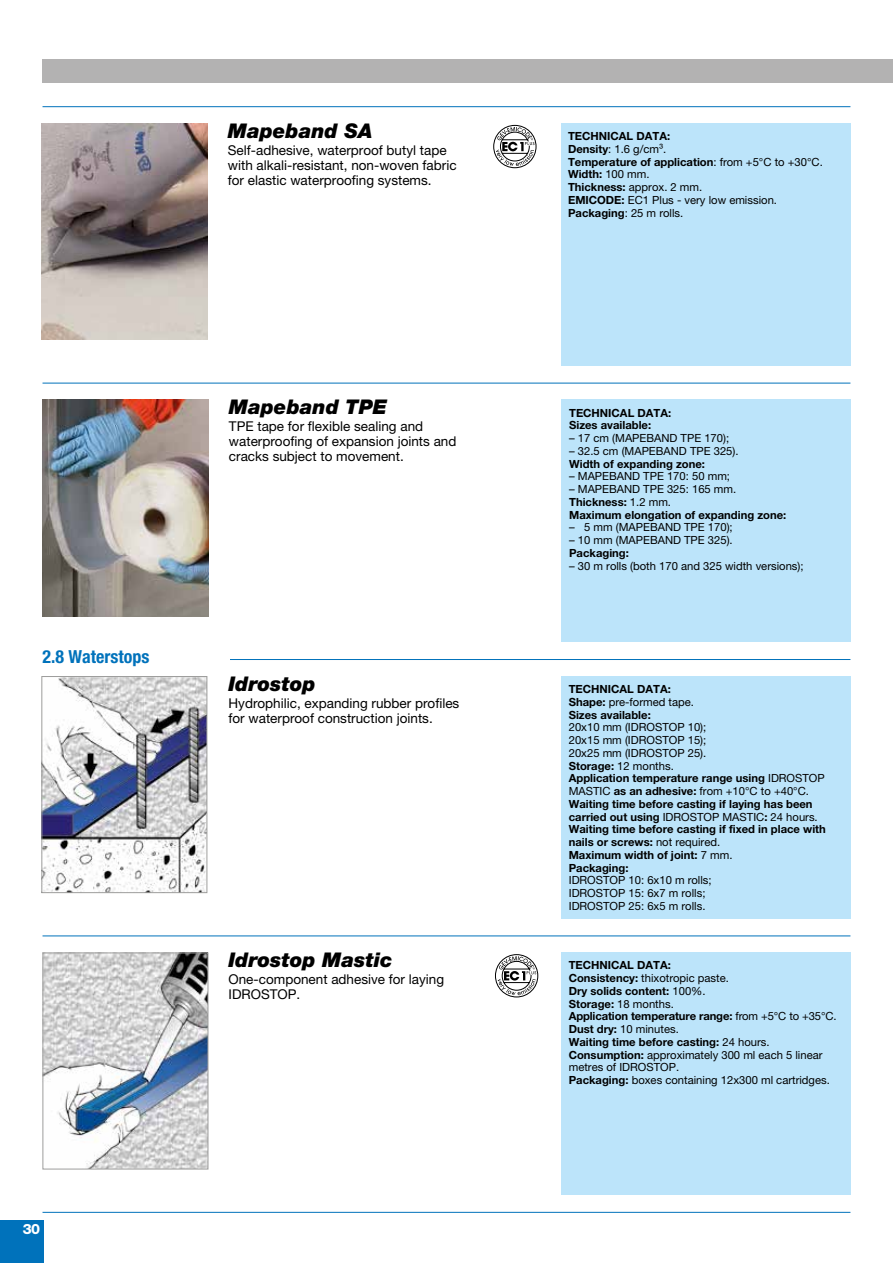
<style>
.page{position:relative;width:893px;height:1263px;background:#fff}
.page>*{position:absolute;margin:0;border:0;box-sizing:border-box;transform-origin:0 0}
.t1{font:italic 900 20.25px "Helvetica Neue LTW1 G";color:#000}
.t2{font:700 condensed 18px "Helvetica Neue LTW1 G";color:#0072bb}
.t3{font:800 14.25px "Helvetica Neue LTW1 G";color:#fff}
.t4{font:13.5px/15px "Helvetica Neue LTW1 G";color:#000}
.t5{font:700 11.25px/12.8px "Helvetica Neue LTW1 G";color:#000}
.t6{font:11.25px/12.8px "Helvetica Neue LTW1 G";color:#000}
.s1{font-weight:400}
.s2{font-weight:700}
</style>
<div class="page">
<hr style="left:43px;top:106px;width:807px;height:1px;background:#0072bb">
<hr style="left:43px;top:383px;width:807px;height:1px;background:#0072bb">
<hr style="left:43px;top:659px;width:807px;height:1px;background:#0072bb">
<hr style="left:43px;top:935px;width:807px;height:1px;background:#0072bb">
<hr style="left:43px;top:1212px;width:807px;height:1px;background:#0072bb">
<div style="left:0;top:1220px;width:43px;height:43px;background:#0072bb"></div>
<div style="left:43px;top:60px;width:850px;height:23px;background:#b3b2b2"></div>
<div style="left:561px;top:123px;width:289px;height:243px;background:#bce4fa"></div>
<div style="left:561px;top:400px;width:289px;height:242px;background:#bce4fa"></div>
<div style="left:561px;top:676px;width:289px;height:242px;background:#bce4fa"></div>
<div style="left:561px;top:952px;width:289px;height:243px;background:#bce4fa"></div>
<div style="left:43px;top:651px;width:187px;height:25px;background:#fff"></div>
<img style="left:43px;top:678px;width:162px;height:213px">
<div style="left:41px;top:676px;width:166px;height:217px;border:1px solid #9d9d9c"></div>
<img style="left:45px;top:954px;width:161px;height:213px">
<div style="left:43px;top:952px;width:165px;height:217px;border:1px solid #9d9d9c"></div>
<svg style="left:494px;top:953px;width:46px;height:46px"></svg>
<svg style="left:495px;top:954px;width:43px;height:43px"></svg>
<img style="left:43px;top:400px;width:165px;height:217px">
<img style="left:41px;top:124px;width:166px;height:216px">
<svg style="left:492px;top:124px;width:46px;height:46px"></svg>
<svg style="left:493px;top:125px;width:43px;height:43px"></svg>
<h1 class="t1" style="left:228px;top:118px;width:146px">Mapeband SA</h1>
<p class="t4" style="left:228px;top:142px;width:230px">Self-adhesive, waterproof butyl tape with alkali-resistant, non-woven fabric for elastic waterproofing systems.</p>
<h2 class="t2" style="left:43px;top:646px;width:108px">2.8 Waterstops</h2>
<h1 class="t1" style="left:229px;top:395px;width:160px">Mapeband TPE</h1>
<p class="t4" style="left:229px;top:419px;width:229px">TPE tape for flexible sealing and waterproofing of expansion joints and cracks subject to movement.</p>
<h1 class="t1" style="left:229px;top:671px;width:88px">Idrostop</h1>
<p class="t4" style="left:229px;top:695px;width:232px">Hydrophilic, expanding rubber profiles for waterproof construction joints.</p>
<p class="t3" style="left:23px;top:1220px;width:19px">30</p>
<h1 class="t1" style="left:229px;top:948px;width:165px">Idrostop Mastic</h1>
<p class="t4" style="left:229px;top:972px;width:217px">One-component adhesive for laying<br>IDROSTOP.</p>
<p class="t5" style="left:568px;top:130px;width:256px">TECHNICAL DATA:<br>Density<span class="s1">: 1.6 g/cm³.<br></span>Temperature of application<span class="s1">: from +5°C to +30°C.<br></span>Width: <span class="s1">100 mm.<br></span>Thickness: <span class="s1">approx. 2 mm.<br></span>EMICODE: <span class="s1">EC1 Plus - very low emission.<br></span>Packaging<span class="s1">: 25 m rolls.</span></p>
<p class="t5" style="left:569px;top:406px;width:104px">TECHNICAL DATA:<br>Sizes available:</p>
<p class="t6" style="left:569px;top:432px;width:162px">– 17 cm (MAPEBAND TPE 170);</p>
<p class="t6" style="left:569px;top:444px;width:171px">– 32.5 cm (MAPEBAND TPE 325).</p>
<p class="t5" style="left:569px;top:457px;width:137px">Width of expanding zone:</p>
<p class="t6" style="left:569px;top:470px;width:162px">– MAPEBAND TPE 170: 50 mm;</p>
<p class="t5" style="left:569px;top:483px;width:219px"><span class="s1">– MAPEBAND TPE 325: 165 mm.<br></span>Thickness: <span class="s1">1.2 mm.<br></span>Maximum elongation of expanding zone:</p>
<p class="t6" style="left:569px;top:521px;width:165px">– 5 mm (MAPEBAND TPE 170);</p>
<p class="t6" style="left:569px;top:534px;width:165px">– 10 mm (MAPEBAND TPE 325).</p>
<p class="t5" style="left:569px;top:546px;width:61px">Packaging:</p>
<p class="t6" style="left:569px;top:559px;width:236px">– 30 m rolls (both 170 and 325 width versions);</p>
<p class="t5" style="left:569px;top:683px;width:127px">TECHNICAL DATA:<br>Shape: <span class="s1">pre-formed tape.<br></span>Sizes available:</p>
<p class="t5" style="left:569px;top:721px;width:259px"><span class="s1">20x10 mm (IDROSTOP 10);<br>20x15 mm (IDROSTOP 15);<br>20x25 mm (IDROSTOP 25).<br></span>Storage: <span class="s1">12 months.<br></span>Application temperature range using <span class="s1">IDROSTOP<br>MASTIC</span> as an adhesive: <span class="s1">from +10°C to +40°C.<br></span>Waiting time before casting if laying has been carried out using <span class="s1">IDROSTOP MASTIC</span>: <span class="s1">24 hours.<br></span>Waiting time before casting if fixed in place with nails or screws: <span class="s1">not required.<br></span>Maximum width of joint: <span class="s1">7 mm.<br></span>Packaging:</p>
<p class="t6" style="left:569px;top:874px;width:144px">IDROSTOP 10: 6x10 m rolls;<br>IDROSTOP 15: 6x7 m rolls;<br>IDROSTOP 25: 6x5 m rolls.</p>
<p class="t6" style="left:569px;top:959px;width:269px"><span class="s2">TECHNICAL DATA:<br>Consistency:</span> thixotropic paste.<br><span class="s2">Dry solids content:</span> 100%.<br><span class="s2">Storage:</span> 18 months.<br><span class="s2">Application temperature range:</span> from +5°C to +35°C.<br><span class="s2">Dust dry:</span> 10 minutes.<br><span class="s2">Waiting time before casting:</span> 24 hours.<br><span class="s2">Consumption:</span> approximately 300 ml each 5 linear metres of IDROSTOP.<br><span class="s2">Packaging:</span> boxes containing 12x300 ml cartridges.</p>
</div>
